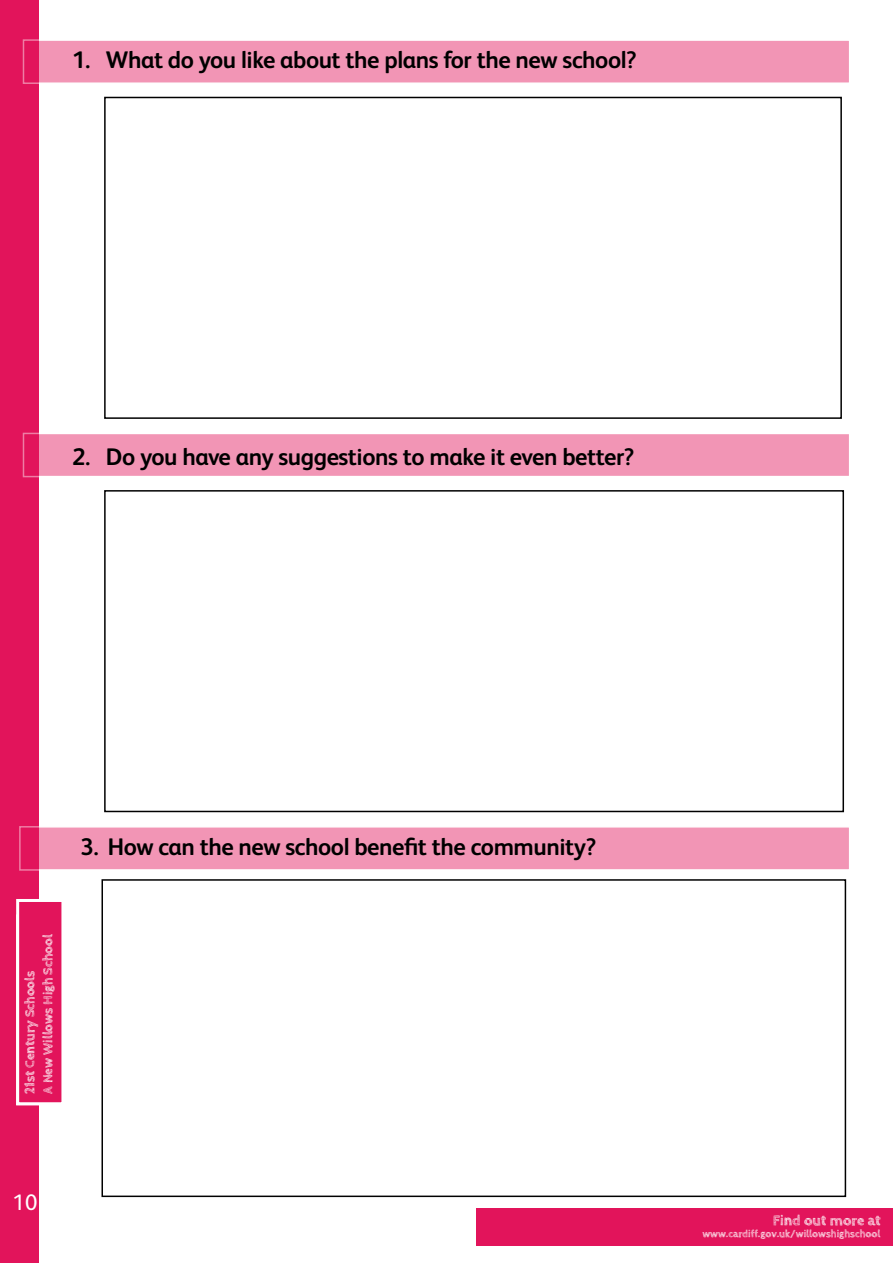
<style>
.page{position:relative;width:893px;height:1263px;background:#fff}
.page>*{position:absolute;margin:0;border:0;box-sizing:border-box;transform-origin:0 0}
.t1{font:700 24px "FS Albert";letter-spacing:-.02em;color:#000}
.t2{font:22.5px "FS Albert";color:#fff}
.t3{font:700 14.85px "Cabin Sketch";color:#fff}
.t4{font:700 13.5px/18px "Cabin Sketch";color:#fff}
.t5{font:700 10.5px "Cabin Sketch";color:#fff}
.t6{font:700 9px/9px "Cabin Sketch";color:#fff}
</style>
<div class="page">
<div style="left:476px;top:1208px;width:417px;height:38px;background:#e2145b"></div>
<div style="left:0;top:0;width:39px;height:1263px;background:#e2145b"></div>
<div style="left:104px;top:97px;width:738px;height:322px;border:2px solid #000"></div>
<div style="left:104px;top:490px;width:740px;height:322px;border:2px solid #000"></div>
<div style="left:23px;top:39px;width:827px;height:45px;background:#f295b5;border:2px solid #fff"></div>
<div style="left:23px;top:433px;width:827px;height:44px;background:#f295b5;border:2px solid #fff"></div>
<div style="left:19px;top:826px;width:831px;height:45px;background:#f295b5;border:2px solid #fff"></div>
<div style="left:101px;top:879px;width:745px;height:318px;border:2px solid #000"></div>
<div style="left:16px;top:899px;width:48px;height:206px;background:#e2145b;border:3px solid #fff"></div>
<p class="t1" style="left:72px;top:43px;width:566px">1. What do you like about the plans for the new school?</p>
<p class="t1" style="left:72px;top:440px;width:564px">2. Do you have any suggestions to make it even better?</p>
<p class="t1" style="left:81px;top:831px;width:517px">3. How can the new school benefit the community?</p>
<p class="t6" style="left:39px;top:1095px;width:166px;rotate:-90deg">The provision of english-medium primary school places in the Llanrumney area</p>
<p class="t4" style="left:21px;top:1094px;width:161px;rotate:-90deg">21st Century Schools<br>A New Willows High School</p>
<p class="t3" style="left:21px;top:1095px;width:137px;rotate:-90deg">21st Century Schools</p>
<p class="t2" style="left:13px;top:1187px;width:26px">10</p>
<p class="t3" style="left:773px;top:1212px;width:109px">Find out more at</p>
<p class="t5" style="left:702px;top:1228px;width:180px">www.cardiff.gov.uk/willowshighschool</p>
</div>
